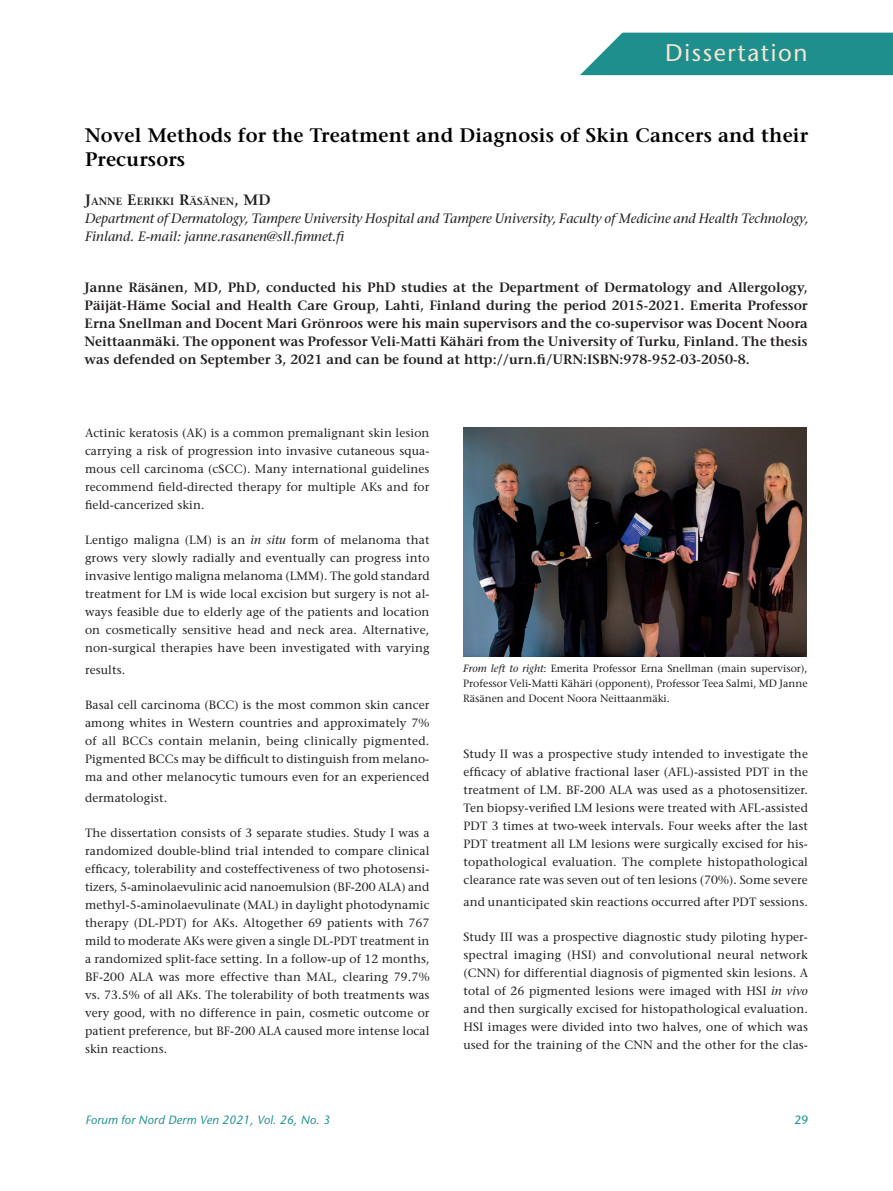
<style>
.page{position:relative;width:893px;height:1191px;background:#fff}
.page>*{position:absolute;margin:0;border:0;box-sizing:border-box;transform-origin:0 0}
.t1{font:24px "Stone Sans";letter-spacing:.065em;color:#f5e5d2}
.t2{font:600 19.5px/23.4px "Stone Serif";letter-spacing:.01em;color:#000001}
.t3{font:600 13.5px/18px "Stone Serif";color:#231f20;text-align:justify}
.t4{font:italic 13.5px/18px "Stone Serif";color:#231f20}
.t5{font:12px/18px "Stone Serif";letter-spacing:.01em;color:#231f20;text-align:justify}
.t6{font:italic 12px "Stone Sans";letter-spacing:.01em;color:#1f8f8d}
.t7{font:12px "Stone Sans";color:#1f8f8d}
.t8{font:10.5px/15px "Stone Serif";color:#231f20;text-align:justify}
.t9{font:600 10.5px "Stone Serif";letter-spacing:.015em;color:#231f20}
.s1{font-size:15px}
.s2{font-style:italic}
</style>
<div class="page">
<svg style="left:579px;top:32px;width:314px;height:44px;background:#359a98"></svg>
<img style="left:463px;top:428px;width:343px;height:228px">
<h1 class="t1" style="left:665px;top:39px;width:144px">Dissertation</h1>
<h2 class="t2" style="left:85px;top:124px;width:725px">Novel Methods for the Treatment and Diagnosis of Skin Cancers and their<br>Precursors</h2>
<p class="t9" style="left:85px;top:195px;width:187px"><span class="s1">J</span>ANNE <span class="s1">E</span>ERIKKI <span class="s1">R</span>ÄSÄNEN<span class="s1">, MD</span></p>
<p class="t4" style="left:85px;top:209px;width:725px">Department of Dermatology, Tampere University Hospital and Tampere University, Faculty of Medicine and Health Technology,<br>Finland. E-mail: janne.rasanen@sll.fimnet.fi</p>
<p class="t3" style="left:85px;top:278px;width:725px">Janne Räsänen, MD, PhD, conducted his PhD studies at the Department of Dermatology and Allergology, Päijät-Häme Social and Health Care Group, Lahti, Finland during the period 2015-2021. Emerita Professor Erna Snellman and Docent Mari Grönroos were his main supervisors and the co-supervisor was Docent Noora Neittaanmäki. The opponent was Professor Veli-Matti Kähäri from the University of Turku, Finland. The thesis was defended on September 3, 2021 and can be found at http://urn.fi/URN:ISBN:978-952-03-2050-8.</p>
<p class="t5" style="left:85px;top:424px;width:346px">Actinic keratosis (AK) is a common premalignant skin lesion carrying a risk of progression into invasive cutaneous squa&shy;mous cell carcinoma (cSCC). Many international guidelines recommend field-directed therapy for multiple AKs and for field-cancerized skin.</p>
<p class="t5" style="left:85px;top:531px;width:346px">Lentigo maligna (LM) is an <span class="s2">in situ</span> form of melanoma that grows very slowly radially and eventually can progress into invasive lentigo maligna melanoma (LMM). The gold standard treatment for LM is wide local excision but surgery is not al&shy;ways feasible due to elderly age of the patients and location on cosmetically sensitive head and neck area. Alternative, non-surgical therapies have been investigated with varying</p>
<p class="t5" style="left:85px;top:660px;width:42px">results.</p>
<p class="t5" style="left:85px;top:695px;width:346px">Basal cell carcinoma (BCC) is the most common skin cancer among whites in Western countries and approximately 7% of all BCCs contain melanin, being clinically pigmented.<br>Pigmented BCCs may be difficult to distinguish from melano&shy;ma and other melanocytic tumours even for an experienced</p>
<p class="t5" style="left:85px;top:789px;width:84px">dermatologist.</p>
<p class="t5" style="left:85px;top:824px;width:346px">The dissertation consists of 3 separate studies. Study I was a randomized double-blind trial intended to compare clinical efficacy, tolerability and costeffectiveness of two photosensi&shy;tizers, 5-aminolaevulinic acid nanoemulsion (BF-200 ALA) and methyl-5-aminolaevulinate (MAL) in daylight photodynamic therapy (DL-PDT) for AKs. Altogether 69 patients with 767 mild to moderate AKs were given a single DL-PDT treatment in a randomized split-face setting. In a follow-up of 12 months, BF-200 ALA was more effective than MAL, clearing 79.7% vs. 73.5% of all AKs. The tolerability of both treatments was very good, with no difference in pain, cosmetic outcome or patient preference, but BF-200 ALA caused more intense local skin reactions.</p>
<p class="t8" style="left:463px;top:660px;width:346px"><span class="s2">From left to right</span>: Emerita Professor Erna Snellman (main supervisor), Professor Veli-Matti Kähäri (opponent), Professor Teea Salmi, MD Janne Räsänen and Docent Noora Neittaanmäki.</p>
<p class="t5" style="left:463px;top:745px;width:346px">Study II was a prospective study intended to investigate the efficacy of ablative fractional laser (AFL)-assisted PDT in the treatment of LM. BF-200 ALA was used as a photosensitizer.<br>Ten biopsy-verified LM lesions were treated with AFL-assisted PDT 3 times at two-week intervals. Four weeks after the last PDT treatment all LM lesions were surgically excised for his&shy;topathological evaluation. The complete histopathological clearance rate was seven out of ten lesions (70%). Some severe</p>
<p class="t5" style="left:463px;top:892px;width:346px">and unanticipated skin reactions occurred after PDT sessions.</p>
<p class="t5" style="left:463px;top:927px;width:346px">Study III was a prospective diagnostic study piloting hyper&shy;spectral imaging (HSI) and convolutional neural network (CNN) for differential diagnosis of pigmented skin lesions. A total of 26 pigmented lesions were imaged with HSI <span class="s2">in vivo </span>and then surgically excised for histopathological evaluation.<br>HSI images were divided into two halves, one of which was used for the training of the CNN and the other for the clas-</p>
<p class="t6" style="left:85px;top:1112px;width:246px">Forum for Nord Derm Ven 2021, Vol. 26, No. 3</p>
<p class="t7" style="left:795px;top:1112px;width:15px">29</p>
</div>
